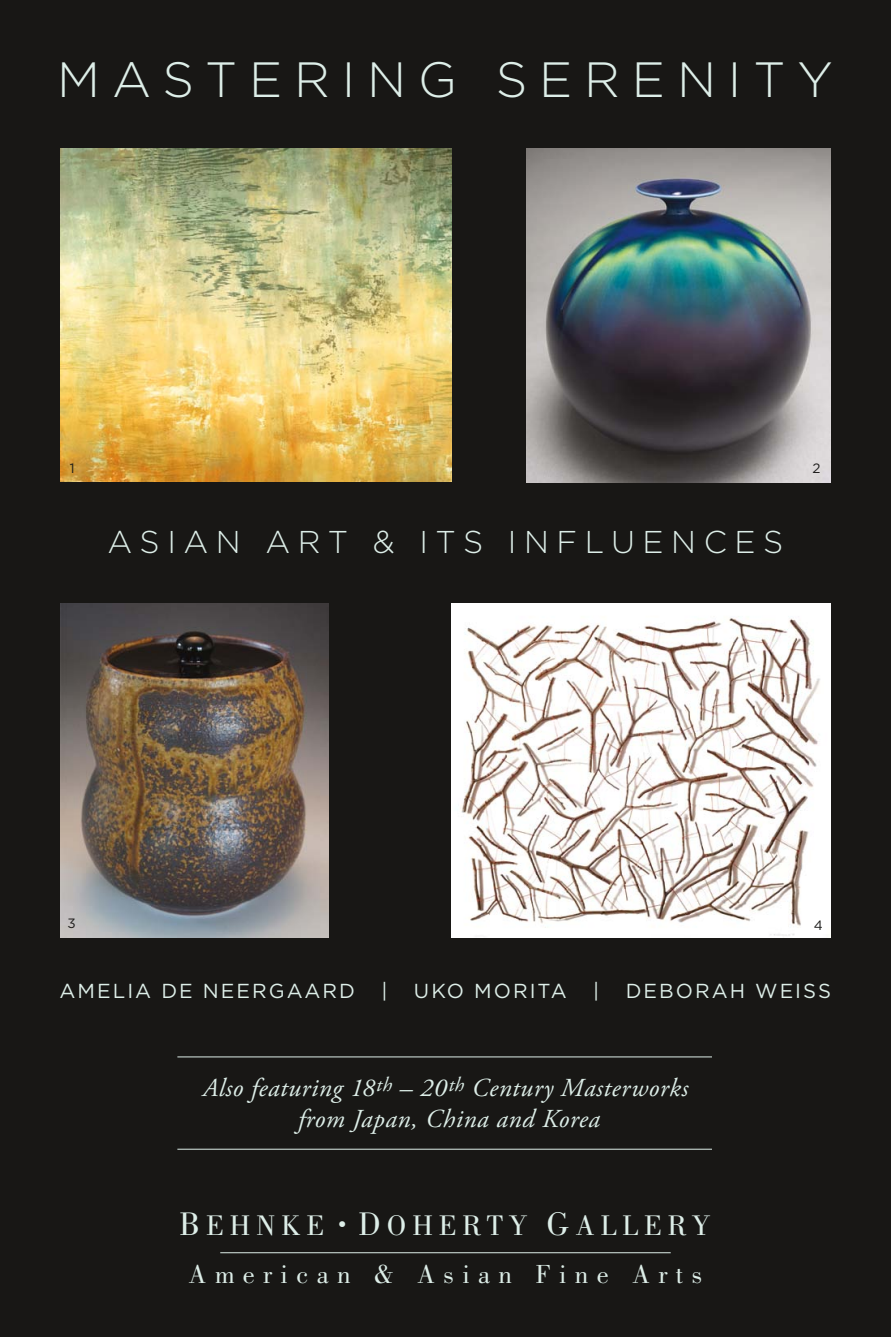
<style>
.page{position:relative;width:891px;height:1337px;background:#fff}
.page>*{position:absolute;margin:0;border:0;box-sizing:border-box;transform-origin:0 0}
.t1{font:300 49.5px "Gotham";letter-spacing:.24em;color:#ddeee8}
.t2{font:300 31.5px "Gotham";letter-spacing:.24em;color:#ddeee8}
.t3{font:29.25px "Bodoni";letter-spacing:.19em;color:#ddeee8}
.t4{font:27px "Bodoni";letter-spacing:.31em;color:#ddeee8}
.t5{font:italic 25.88px/31.1px "Adobe Garamond Pro";letter-spacing:.025em;color:#ddeee8;text-align:center}
.t6{font:20.25px "Gotham";letter-spacing:.1em;color:#ddeee8}
.t7{font:13.5px "Gotham";color:#1c1b1a}
.s1{font-size:33.75px}
</style>
<div class="page">
<div style="left:0;top:0;width:891px;height:1336px;background:#181715"></div>
<img style="left:61px;top:603px;width:268px;height:334px">
<img style="left:452px;top:603px;width:378px;height:334px">
<img style="left:61px;top:149px;width:391px;height:333px">
<img style="left:526px;top:149px;width:304px;height:333px">
<hr style="left:220px;top:1252px;width:451px;height:1px;background:#ddeee8">
<hr style="left:177px;top:1148px;width:535px;height:1px;background:#ddeee8">
<hr style="left:177px;top:1056px;width:535px;height:1px;background:#ddeee8">
<h1 class="t1" style="left:57px;top:48px;width:777px">MASTERING SERENITY</h1>
<p class="t7" style="left:70px;top:459px;width:6px">1</p>
<p class="t7" style="left:813px;top:459px;width:10px">2</p>
<p class="t2" style="left:108px;top:522px;width:677px">ASIAN ART &amp; ITS INFLUENCES</p>
<p class="t7" style="left:67px;top:914px;width:10px">3</p>
<p class="t7" style="left:814px;top:916px;width:11px">4</p>
<p class="t6" style="left:60px;top:977px;width:297px">AMELIA DE NEERGAARD</p>
<p class="t6" style="left:381px;top:977px;width:8px">|</p>
<p class="t6" style="left:414px;top:977px;width:155px">UKO MORITA</p>
<p class="t6" style="left:593px;top:977px;width:8px">|</p>
<p class="t6" style="left:626px;top:977px;width:207px">DEBORAH WEISS</p>
<p class="t5" style="left:203px;top:1072px;width:487px">Also featuring 18<sup>th</sup> – 20<sup>th</sup> Century Masterworks from Japan, China and Korea</p>
<p class="t3" style="left:179px;top:1208px;width:533px"><span class="s1">B</span>EHNKE <sup>•</sup> <span class="s1">D</span>OHERTY <span class="s1">G</span>ALLERY</p>
<p class="t4" style="left:189px;top:1259px;width:515px">American &amp; Asian Fine Arts</p>
</div>
